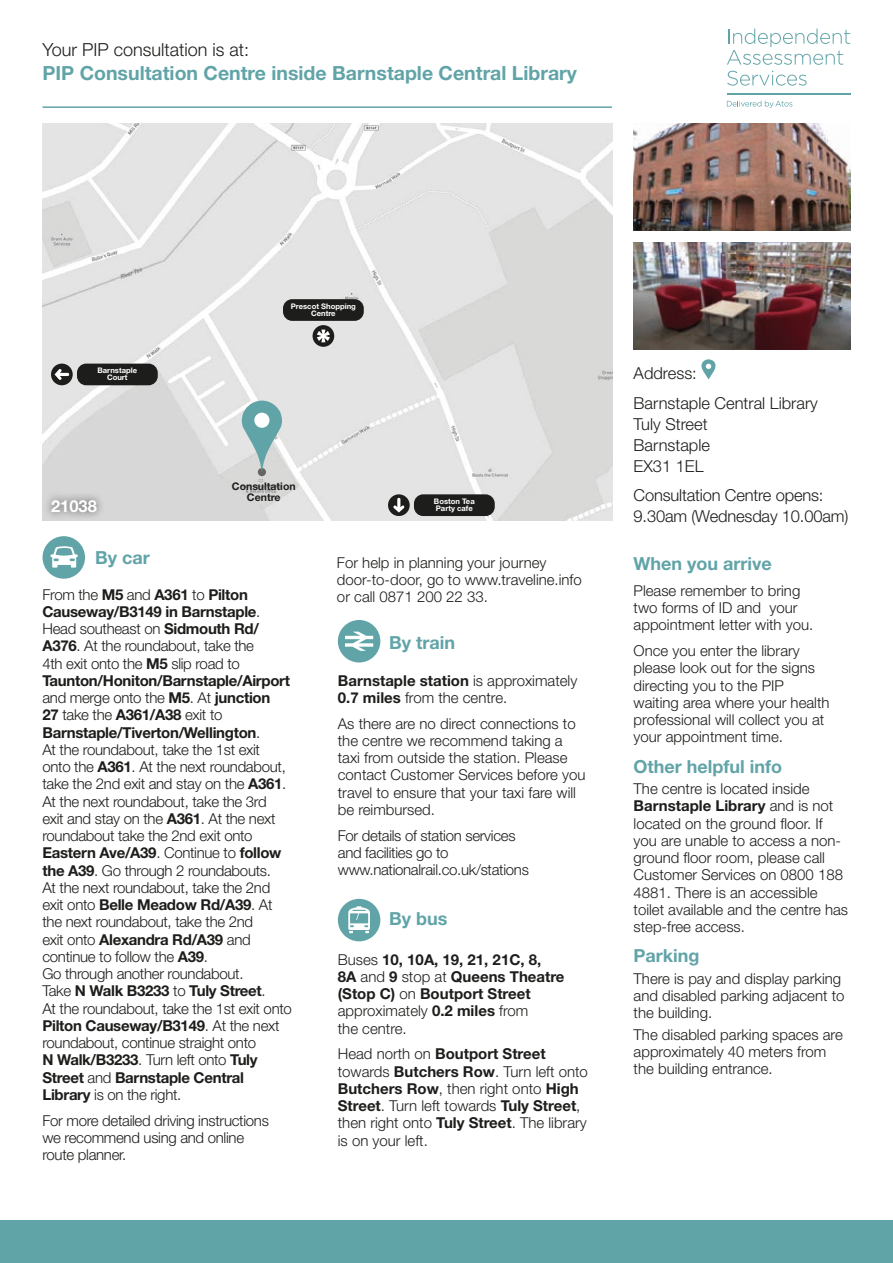
<style>
.page{position:relative;width:893px;height:1263px;background:#fff}
.page>*{position:absolute;margin:0;border:0;box-sizing:border-box;transform-origin:0 0}
.t1{font:700 19.5px "Helvetica Neue LT Std";color:#61a4a8}
.t2{font:700 18px "Helvetica Neue LT Std";color:#61a4a8}
.t3{font:300 18px "Helvetica Neue LT Std";color:#1d1d1b}
.t4{font:300 16.5px/21px "Helvetica Neue LT Std";color:#1d1d1b}
.t5{font:700 16.5px "Helvetica Neue LT Std";color:#fff}
.t6{font:300 15px/17.2px "Helvetica Neue LT Std";color:#1d1d1b}
.t7{font:300 15px/17.2px "Helvetica Neue LT Std";letter-spacing:-.02em;color:#1d1d1b}
.t8{font:700 15px/17.2px "Helvetica Neue LT Std";color:#1d1d1b}
.t9{font:700 10.5px/10.6px "Helvetica Neue LT Std";color:#1d1d1b;text-align:center}
.t10{font:700 7.65px/7.2px "Helvetica Neue LT Std";color:#fff;text-align:center}
.s1{font-weight:700}
.s2{font-weight:300}
</style>
<div class="page">
<img style="left:43px;top:124px;width:569px;height:397px">
<div style="left:43px;top:491px;width:62px;height:30px;background:#1d1d1b;opacity:.75"></div>
<div style="left:313px;top:325px;width:21px;height:22px;background:#1d1d1b;border-radius:50%"></div>
<svg style="left:317px;top:330px;width:13px;height:12px"></svg>
<div style="left:283px;top:299px;width:81px;height:22px;background:#1d1d1b;border-radius:9px"></div>
<div style="left:0;top:1220px;width:893px;height:43px;background:#61a4a8"></div>
<hr style="left:43px;top:106px;width:569px;height:2px;background:#61a4a8">
<hr style="left:727px;top:93px;width:123px;height:1px;background:#61a4a8">
<svg style="left:727px;top:29px;width:123px;height:36px"></svg>
<svg style="left:727px;top:71px;width:80px;height:15px"></svg>
<svg style="left:727px;top:101px;width:65px;height:7px"></svg>
<img style="left:634px;top:243px;width:216px;height:106px">
<img style="left:634px;top:124px;width:216px;height:106px">
<div style="left:43px;top:536px;width:42px;height:43px;background:#61a4a8;border-radius:50%"></div>
<svg style="left:50px;top:546px;width:28px;height:22px"></svg>
<div style="left:258px;top:468px;width:8px;height:8px;background:#646463;border-radius:50%"></div>
<svg style="left:241px;top:401px;width:42px;height:71px;background:#a0c1c3"></svg>
<div style="left:254px;top:413px;width:15px;height:15px;background:#fff;border-radius:50%"></div>
<svg style="left:701px;top:359px;width:15px;height:20px"></svg>
<div style="left:51px;top:364px;width:22px;height:21px;background:#1d1d1b;border-radius:50%"></div>
<svg style="left:55px;top:369px;width:14px;height:11px"></svg>
<div style="left:77px;top:364px;width:81px;height:21px;background:#1d1d1b;border-radius:9px"></div>
<div style="left:388px;top:494px;width:22px;height:22px;background:#1d1d1b;border-radius:50%"></div>
<svg style="left:393px;top:498px;width:11px;height:14px"></svg>
<div style="left:414px;top:494px;width:81px;height:22px;background:#1d1d1b;border-radius:9px"></div>
<div style="left:338px;top:620px;width:42px;height:42px;background:#61a4a8;border-radius:50%"></div>
<svg style="left:345px;top:632px;width:28px;height:19px"></svg>
<div style="left:338px;top:899px;width:42px;height:42px;background:#61a4a8;border-radius:50%"></div>
<svg style="left:348px;top:906px;width:22px;height:27px"></svg>
<p class="t3" style="left:43px;top:39px;width:208px">Your PIP consultation is at:</p>
<h1 class="t1" style="left:43px;top:61px;width:536px">PIP Consultation Centre inside Barnstaple Central Library</h1>
<p class="t10" style="left:98px;top:367px;width:41px">Barnstaple<br>Court</p>
<p class="t5" style="left:51px;top:496px;width:47px">21038</p>
<p class="t10" style="left:291px;top:302px;width:67px">Prescot Shopping<br>Centre</p>
<p class="t9" style="left:232px;top:481px;width:65px">Consultation<br>Centre</p>
<p class="t10" style="left:434px;top:497px;width:42px;text-align:left">Boston Tea<br>Party cafe</p>
<p class="t4" style="left:634px;top:358px;width:186px;line-height:29.5px">Address:<br>Barnstaple Central Library</p>
<p class="t4" style="left:634px;top:413px;width:78px">Tuly Street<br>Barnstaple<br>EX31 1EL</p>
<p class="t4" style="left:634px;top:485px;width:216px">Consultation Centre opens:<br>9.30am (Wednesday 10.00am)</p>
<p class="t2" style="left:95px;top:546px;width:56px">By car</p>
<p class="t7" style="left:42px;top:585px;width:251px">From the <span class="s1">M5</span> and <span class="s1">A361</span> to <span class="s1">Pilton Causeway/B3149 in Barnstaple</span>.<br>Head southeast on <span class="s1">Sidmouth Rd/ A376</span>. At the roundabout, take the<br>4th exit onto the <span class="s1">M5</span> slip road to <span class="s1">Taunton/Honiton/Barnstaple/Airport </span>and merge onto the <span class="s1">M5</span>. At <span class="s1">junction<br>27</span> take the <span class="s1">A361/A38</span> exit to <span class="s1">Barnstaple/Tiverton/Wellington</span>.<br>At the roundabout, take the 1st exit onto the <span class="s1">A361</span>. At the next roundabout, take the 2nd exit and stay on the <span class="s1">A361</span>.<br>At the next roundabout, take the 3rd<br>exit and stay on the <span class="s1">A361</span>. At the next roundabout take the 2nd exit onto <span class="s1">Eastern Ave/A39</span>. Continue to <span class="s1">follow the A39</span>. Go through 2 roundabouts.<br>At the next roundabout, take the 2nd exit onto <span class="s1">Belle Meadow Rd/A39</span>. At the next roundabout, take the 2nd<br>exit onto <span class="s1">Alexandra Rd/A39</span> and continue to follow the <span class="s1">A39</span>.<br>Go through another roundabout.<br>Take <span class="s1">N Walk B3233</span> to <span class="s1">Tuly Street</span>.<br>At the roundabout, take the 1st exit onto <span class="s1">Pilton Causeway/B3149</span>. At the next roundabout, continue straight onto<br><span class="s1">N Walk/B3233</span>. Turn left onto <span class="s1">Tuly Street</span> and <span class="s1">Barnstaple Central Library</span> is on the right.</p>
<p class="t7" style="left:42px;top:1111px;width:228px">For more detailed driving instructions we recommend using and online route planner.</p>
<p class="t6" style="left:337px;top:554px;width:246px">For help in planning your journey door-to-door, go to www.traveline.info or call 0871 200 22 33.</p>
<p class="t2" style="left:634px;top:552px;width:140px">When you arrive</p>
<p class="t6" style="left:634px;top:582px;width:181px">Please remember to bring two forms of ID and your appointment letter with you.</p>
<p class="t6" style="left:634px;top:642px;width:197px">Once you enter the library please look out for the signs directing you to the PIP waiting area where your health professional will collect you at your appointment time.</p>
<p class="t2" style="left:634px;top:755px;width:150px">Other helpful info</p>
<p class="t6" style="left:634px;top:780px;width:216px">The centre is located inside<br><span class="s1">Barnstaple Library</span> and is not located on the ground floor. If you are unable to access a non&shy;ground floor room, please call<br>Customer Services on 0800 188<br>4881. There is an accessible toilet available and the centre has step-free access.</p>
<p class="t2" style="left:634px;top:944px;width:67px">Parking</p>
<p class="t6" style="left:634px;top:969px;width:212px">There is pay and display parking and disabled parking adjacent to the building.</p>
<p class="t6" style="left:634px;top:1025px;width:211px">The disabled parking spaces are approximately 40 meters from the building entrance.</p>
<p class="t2" style="left:389px;top:632px;width:68px">By train</p>
<p class="t6" style="left:338px;top:671px;width:241px"><span class="s1">Barnstaple station</span> is approximately<br><span class="s1">0.7 miles</span> from the centre.</p>
<p class="t6" style="left:338px;top:714px;width:249px">As there are no direct connections to the centre we recommend taking a taxi from outside the station. Please contact Customer Services before you travel to ensure that your taxi fare will be reimbursed.</p>
<p class="t7" style="left:338px;top:826px;width:193px">For details of station services and facilities go to www.nationalrail.co.uk/stations</p>
<p class="t2" style="left:389px;top:907px;width:60px">By bus</p>
<p class="t8" style="left:338px;top:950px;width:228px"><span class="s2">Buses</span> 10, 10A, 19, 21, 21C, 8,<br>8A <span class="s2">and</span> 9 <span class="s2">stop at</span> Queens Theatre (Stop C) <span class="s2">on</span> Boutport Street <span class="s2">approximately</span> 0.2 miles <span class="s2">from<br>the centre.</span></p>
<p class="t6" style="left:338px;top:1045px;width:252px">Head north on <span class="s1">Boutport Street </span>towards <span class="s1">Butchers Row</span>. Turn left onto<br><span class="s1">Butchers Row</span>, then right onto <span class="s1">High<br>Street</span>. Turn left towards <span class="s1">Tuly Street</span>, then right onto <span class="s1">Tuly Street</span>. The library is on your left.</p>
</div>
